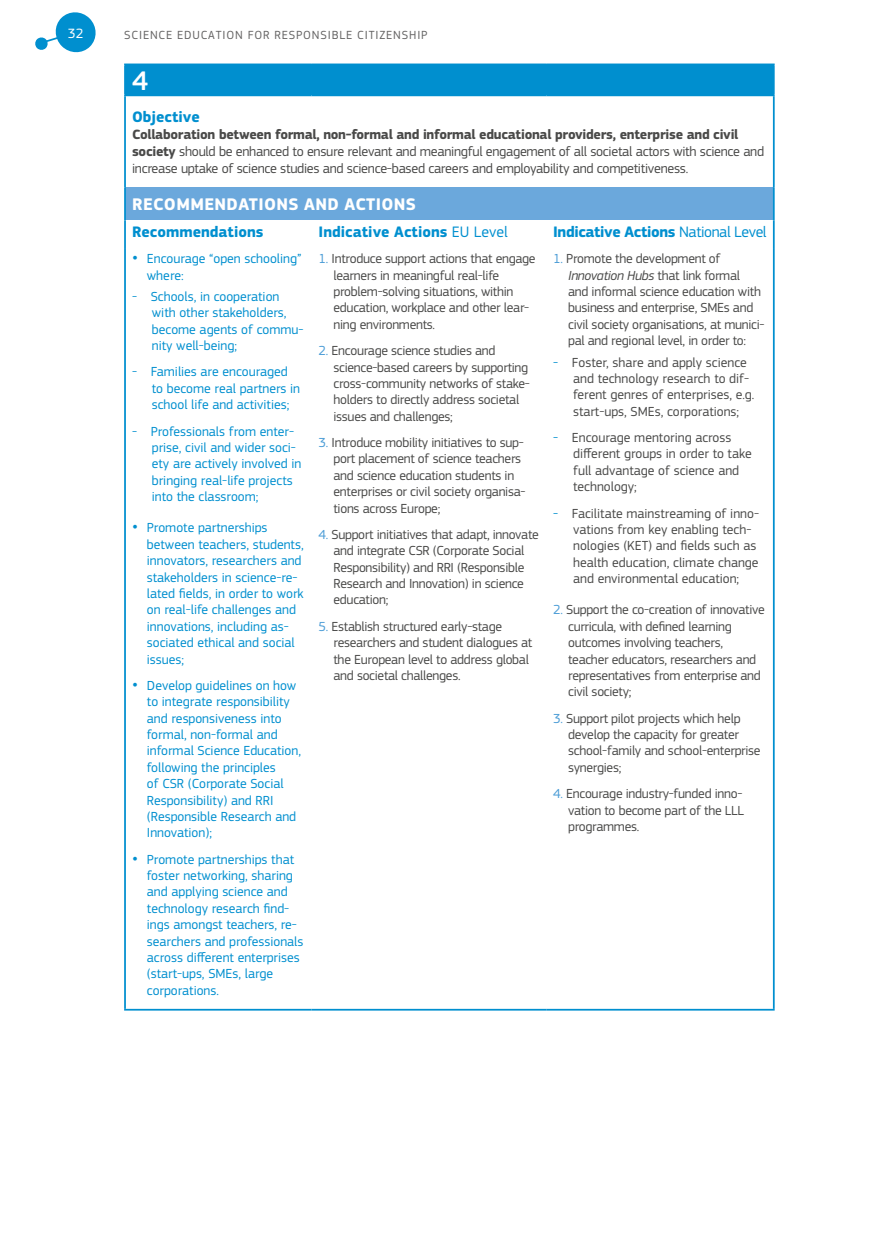
<style>
.page{position:relative;width:874px;height:1241px;background:#fff}
.page>*{position:absolute;margin:0;border:0;box-sizing:border-box;transform-origin:0 0}
.t1{font:500 28px "EC Square Sans Pro";color:#fff}
.t2{font:700 17.5px "EC Square Sans Pro";letter-spacing:.02em;color:#fff}
.t3{font:700 15.75px "EC Square Sans Pro";color:#008fcf}
.t4{font:700 15.75px "EC Square Sans Pro";letter-spacing:-.025em;color:#008fcf}
.t5{font:14px/16.8px "EC Square Sans Pro";letter-spacing:-.02em;color:#4a4a49}
.t6{font:14px "EC Square Sans Pro";color:#fff}
.t7{font:13.65px/16.4px "EC Square Sans Pro";letter-spacing:-.02em;color:#4a4a49}
.t8{font:13.65px/16.4px "EC Square Sans Pro";color:#008fcf}
.t9{font:13.65px/16.4px "EC Square Sans Pro";color:#4a4a49}
.t10{font:12.25px "EC Square Sans Pro";letter-spacing:.07em;color:#646363}
.s1{font-weight:700}
.s2{font-weight:400}
.s3{font-size:21px}
.s4{color:#4e9ed7}
.s5{font-style:italic}
.s6{color:#008fcf}
</style>
<div class="page">
<svg style="left:35px;top:12px;width:61px;height:41px"></svg>
<div style="left:125px;top:64px;width:648px;height:31px;background:#008fcf"></div>
<div style="left:125px;top:187px;width:648px;height:33px;background:#6ba8dc"></div>
<hr style="left:124px;top:63px;width:187px;height:2px;background:#008fcf">
<hr style="left:124px;top:65px;width:2px;height:29px;background:#008fcf">
<hr style="left:311px;top:63px;width:235px;height:2px;background:#008fcf">
<hr style="left:546px;top:63px;width:228px;height:2px;background:#008fcf">
<hr style="left:772px;top:65px;width:2px;height:29px;background:#008fcf">
<hr style="left:124px;top:94px;width:187px;height:2px;background:#008fcf">
<hr style="left:124px;top:96px;width:2px;height:91px;background:#008fcf">
<hr style="left:311px;top:94px;width:235px;height:2px;background:#008fcf">
<hr style="left:546px;top:94px;width:228px;height:2px;background:#008fcf">
<hr style="left:772px;top:96px;width:2px;height:91px;background:#008fcf">
<hr style="left:124px;top:220px;width:2px;height:28px;background:#008fcf">
<hr style="left:772px;top:220px;width:2px;height:28px;background:#008fcf">
<hr style="left:124px;top:248px;width:2px;height:760px;background:#008fcf">
<hr style="left:772px;top:248px;width:2px;height:760px;background:#008fcf">
<hr style="left:124px;top:1008px;width:187px;height:2px;background:#008fcf">
<hr style="left:311px;top:1008px;width:235px;height:2px;background:#008fcf">
<hr style="left:546px;top:1008px;width:228px;height:2px;background:#008fcf">
<hr style="left:124px;top:187px;width:2px;height:33px;background:#008fcf">
<hr style="left:772px;top:187px;width:2px;height:33px;background:#008fcf">
<p class="t6" style="left:68px;top:25px;width:17px">32</p>
<p class="t10" style="left:124px;top:28px;width:305px">SCIENCE EDUCATION FOR RESPONSIBLE CITIZENSHIP</p>
<h1 class="t1" style="left:132px;top:65px;width:18px">4</h1>
<p class="t3" style="left:132px;top:107px;width:69px">Objective</p>
<p class="t5" style="left:132px;top:126px;width:633px"><span class="s1">Collaboration between formal, non-formal and informal educational providers, enterprise and civil society</span> should be enhanced to ensure relevant and meaningful engagement of all societal actors with science and increase uptake of science studies and science-based careers and employability and competitiveness.</p>
<p class="t2" style="left:132px;top:194px;width:285px">RECOMMENDATIONS AND ACTIONS</p>
<p class="t3" style="left:132px;top:222px;width:133px">Recommendations</p>
<p class="t3" style="left:318px;top:222px;width:191px">Indicative Actions <span class="s2">EU Level</span></p>
<p class="t4" style="left:553px;top:222px;width:215px">Indicative Actions <span class="s2">National Level</span></p>
<p class="t8" style="left:147px;top:250px;width:156px;text-indent:-15px"><span class="s3">•</span> Encourage “open schooling” where:</p>
<p class="t8" style="left:152px;top:288px;width:153px;text-indent:-20px">- Schools, in cooperation with other stakeholders, become agents of commu&shy;nity well-being;</p>
<p class="t8" style="left:152px;top:364px;width:150px;text-indent:-20px">- Families are encouraged to become real partners in school life and activities;</p>
<p class="t8" style="left:152px;top:423px;width:151px;text-indent:-20px">- Professionals from enter&shy;prise, civil and wider soci&shy;ety are actively involved in bringing real-life projects into the classroom;</p>
<p class="t8" style="left:147px;top:519px;width:158px;text-indent:-15px"><span class="s3">•</span> Promote partnerships between teachers, students, innovators, researchers and stakeholders in science-re&shy;lated fields, in order to work on real-life challenges and innovations, including as&shy;sociated ethical and social issues;</p>
<p class="t8" style="left:147px;top:677px;width:155px;text-indent:-15px"><span class="s3">•</span> Develop guidelines on how to integrate responsibility and responsiveness into formal, non-formal and informal Science Education, following the principles<br>of CSR (Corporate Social<br>Responsibility) and RRI (Responsible Research and<br>Innovation);</p>
<p class="t8" style="left:147px;top:850px;width:158px;text-indent:-15px"><span class="s3">•</span> Promote partnerships that foster networking, sharing and applying science and technology research find&shy;ings amongst teachers, re&shy;searchers and professionals across different enterprises (start-ups, SMEs, large corporations.</p>
<p class="t7" style="left:568px;top:250px;width:198px;text-indent:-15px"><span class="s4">1.</span> Promote the development of <span class="s5">Innovation Hubs</span> that link formal<br>and informal science education with business and enterprise, SMEs and civil society organisations, at munici&shy;pal and regional level, in order to:</p>
<p class="t9" style="left:573px;top:354px;width:183px;text-indent:-20px"><span class="s6">-</span> Foster, share and apply science and technology research to dif&shy;ferent genres of enterprises, e.g. start-ups, SMEs, corporations;</p>
<p class="t9" style="left:573px;top:429px;width:180px;text-indent:-20px"><span class="s6">-</span> Encourage mentoring across different groups in order to take full advantage of science and technology;</p>
<p class="t9" style="left:573px;top:505px;width:187px;text-indent:-20px"><span class="s6">-</span> Facilitate mainstreaming of inno&shy;vations from key enabling tech&shy;nologies (KET) and fields such as health education, climate change and environmental education;</p>
<p class="t7" style="left:568px;top:601px;width:198px;text-indent:-15px"><span class="s4">2.</span> Support the co-creation of innovative curricula, with defined learning outcomes involving teachers, teacher educators, researchers and representatives from enterprise and civil society;</p>
<p class="t7" style="left:568px;top:710px;width:194px;text-indent:-15px"><span class="s4">3.</span> Support pilot projects which help develop the capacity for greater school-family and school-enterprise synergies;</p>
<p class="t7" style="left:568px;top:785px;width:177px;text-indent:-15px"><span class="s4">4.</span> Encourage industry-funded inno&shy;vation to become part of the LLL programmes.</p>
<p class="t7" style="left:333px;top:250px;width:203px;text-indent:-15px"><span class="s4">1.</span> Introduce support actions that engage learners in meaningful real-life problem-solving situations, within education, workplace and other lear&shy;ning environments.</p>
<p class="t7" style="left:333px;top:342px;width:198px;text-indent:-15px"><span class="s4">2.</span> Encourage science studies and science-based careers by supporting cross-community networks of stake&shy;holders to directly address societal issues and challenges;</p>
<p class="t7" style="left:333px;top:434px;width:193px;text-indent:-15px"><span class="s4">3.</span> Introduce mobility initiatives to sup&shy;port placement of science teachers and science education students in enterprises or civil society organisa&shy;tions across Europe;</p>
<p class="t7" style="left:333px;top:526px;width:207px;text-indent:-15px"><span class="s4">4.</span> Support initiatives that adapt, innovate and integrate CSR (Corporate Social Responsibility) and RRI (Responsible Research and Innovation) in science education;</p>
<p class="t7" style="left:333px;top:618px;width:200px;text-indent:-15px"><span class="s4">5.</span> Establish structured early-stage researchers and student dialogues at the European level to address global and societal challenges.</p>
</div>
